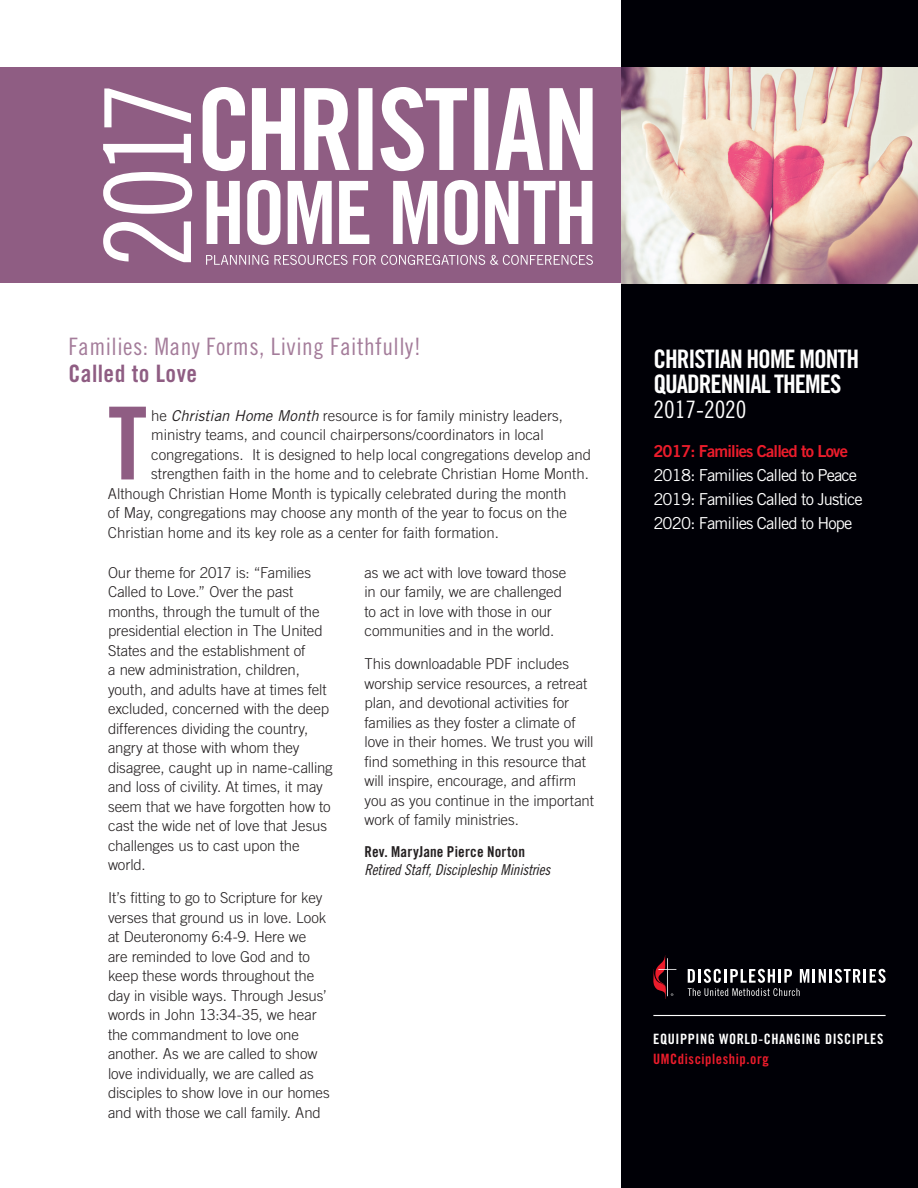
<style>
.page{position:relative;width:918px;height:1188px;background:#fff}
.page>*{position:absolute;margin:0;border:0;box-sizing:border-box;transform-origin:0 0}
.t1{font:120px "Trade Gothic LT Std Cn 18";color:#fff}
.t2{font:100.8px "Trade Gothic LT Std Bd Cn 20";color:#8f5d83}
.t3{font:25.5px/24.6px "Trade Gothic LT Std Bd Cn 20";letter-spacing:-.04em;color:#fff}
.t4{font:24px "Trade Gothic LT Std Cn 18";letter-spacing:.02em;color:#a47c9a}
.t5{font:24px "Trade Gothic LT Std Bd Cn 20";letter-spacing:.02em;color:#8f5d83}
.t6{font:24px "Trade Gothic LT Std Cn 18";color:#fff}
.t7{font:16.5px/24px "Trade Gothic LT Std";letter-spacing:-.05em;color:#fff}
.t8{font:16.5px "Trade Gothic LT Std Bd 2";letter-spacing:-.05em;color:#eb1c2b}
.t9{font:300 15px/19.5px "Trade Gothic LT Std";letter-spacing:-.005em;color:#231f20}
.t10{font:15px "Trade Gothic LT Std Cn 18 Obl";letter-spacing:-.015em;color:#231f20}
.t11{font:15px "Trade Gothic LT Std Bd Cn 20";letter-spacing:.01em;color:#231f20}
.t12{font:14.25px "Trade Gothic LT Std Bd Cn 20";letter-spacing:.04em;color:#fff}
.t13{font:14.25px "Trade Gothic LT Std Bd Cn 20";letter-spacing:.04em;color:#eb1c2b}
.s1{font-weight:400;font-style:italic}
</style>
<div class="page">
<div style="left:0;top:68px;width:621px;height:216px;background:#8f5d83"></div>
<div style="left:621px;top:0;width:297px;height:1188px;background:#000006"></div>
<img style="left:621px;top:68px;width:297px;height:216px">
<svg style="left:206px;top:255px;width:387px;height:10px"></svg>
<svg style="left:207px;top:180px;width:385px;height:65px"></svg>
<svg style="left:203px;top:87px;width:390px;height:84px"></svg>
<hr style="left:653px;top:1015px;width:233px;height:1px;background:#fff">
<hr style="left:829px;top:969px;width:3px;height:14px;background:#fff">
<svg style="left:835px;top:969px;width:51px;height:14px"></svg>
<svg style="left:653px;top:955px;width:24px;height:44px"></svg>
<svg style="left:688px;top:969px;width:138px;height:27px"></svg>
<h1 class="t1" style="left:77px;top:268px;width:188px;rotate:-90deg">2017</h1>
<h3 class="t4" style="left:68px;top:332px;width:355px">Families: Many Forms, Living Faithfully!</h3>
<h3 class="t5" style="left:68px;top:359px;width:130px">Called to Love</h3>
<h2 class="t2" style="left:108px;top:382px;width:41px">T</h2>
<p class="t9" style="left:151px;top:406px;width:413px">he <span class="s1">Christian Home Month</span> resource is for family ministry leaders,</p>
<p class="t9" style="left:151px;top:425px;width:394px">ministry teams, and council chairpersons/coordinators in local</p>
<p class="t9" style="left:151px;top:445px;width:442px">congregations. It is designed to help local congregations develop and</p>
<p class="t9" style="left:151px;top:464px;width:439px">strengthen faith in the home and to celebrate Christian Home Month.</p>
<p class="t9" style="left:108px;top:484px;width:460px">Although Christian Home Month is typically celebrated during the month</p>
<p class="t9" style="left:108px;top:503px;width:460px">of May, congregations may choose any month of the year to focus on the</p>
<p class="t9" style="left:108px;top:523px;width:392px">Christian home and its key role as a center for faith formation.</p>
<p class="t9" style="left:108px;top:563px;width:226px">Our theme for 2017 is: “Families<br>Called to Love.” Over the past months, through the tumult of the presidential election in The United<br>States and the establishment of<br>a new administration, children, youth, and adults have at times felt excluded, concerned with the deep differences dividing the country, angry at those with whom they disagree, caught up in name-calling and loss of civility. At times, it may seem that we have forgotten how to cast the wide net of love that Jesus challenges us to cast upon the world.</p>
<p class="t9" style="left:108px;top:888px;width:223px">It’s fitting to go to Scripture for key verses that ground us in love. Look at Deuteronomy 6:4-9. Here we<br>are reminded to love God and to keep these words throughout the day in visible ways. Through Jesus’ words in John 13:34-35, we hear the commandment to love one another. As we are called to show love individually, we are called as disciples to show love in our homes and with those we call family. And</p>
<p class="t9" style="left:364px;top:563px;width:203px">as we act with love toward those in our family, we are challenged to act in love with those in our communities and in the world.</p>
<p class="t9" style="left:364px;top:654px;width:231px">This downloadable PDF includes worship service resources, a retreat plan, and devotional activities for families as they foster a climate of love in their homes. We trust you will find something in this resource that will inspire, encourage, and affirm you as you continue in the important work of family ministries.</p>
<p class="t11" style="left:364px;top:842px;width:162px">Rev. MaryJane Pierce Norton</p>
<p class="t10" style="left:364px;top:861px;width:187px">Retired Staff, Discipleship Ministries</p>
<h3 class="t3" style="left:653px;top:346px;width:207px">CHRISTIAN HOME MONTH<br>QUADRENNIAL THEMES</h3>
<h3 class="t6" style="left:653px;top:396px;width:95px">2017-2020</h3>
<p class="t8" style="left:653px;top:441px;width:196px">2017: Families Called to Love</p>
<p class="t7" style="left:653px;top:463px;width:211px">2018: Families Called to Peace<br>2019: Families Called to Justice<br>2020: Families Called to Hope</p>
<p class="t12" style="left:653px;top:1030px;width:232px">EQUIPPING WORLD-CHANGING DISCIPLES</p>
<p class="t13" style="left:653px;top:1050px;width:117px">UMCdiscipleship.org</p>
</div>
